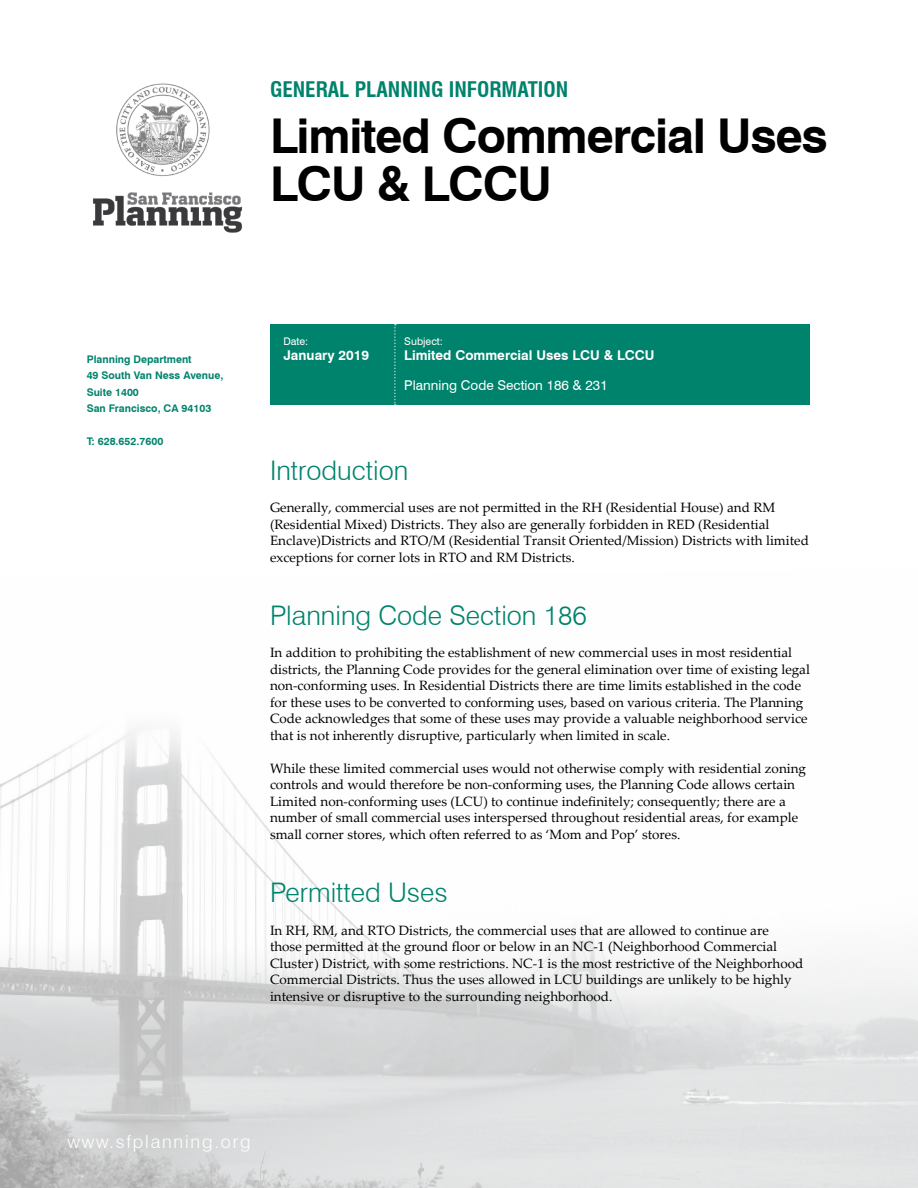
<style>
.page{position:relative;width:918px;height:1188px;background:#fff}
.page>*{position:absolute;margin:0;border:0;box-sizing:border-box;transform-origin:0 0}
.t1{font:700 48px/48px "Swiss 721 BT";letter-spacing:-.025em;color:#000}
.t2{font:300 27px "Swiss 721 BT";color:#00836c}
.t3{font:700 condensed 21px "Swiss 721 BT";color:#00836c}
.t4{font:300 18px "Swiss 721 BT";letter-spacing:.1em;color:#fff}
.t5{font:13.5px/16.5px "Palatino Linotype";color:#000}
.t6{font:700 13.5px "Swiss 721 BT";color:#fff}
.t7{font:13.5px "Swiss 721 BT";color:#fff}
.t8{font:700 10.5px/16.5px "Swiss 721 BT";color:#00836c}
.t9{font:10.5px "Swiss 721 BT";color:#fff}
</style>
<div class="page">
<img style="left:0;top:728px;width:918px;height:460px">
<div style="left:270px;top:324px;width:540px;height:81px;background:#00836c"></div>
<svg style="left:394px;top:324px;width:2px;height:81px"></svg>
<img style="left:116px;top:83px;width:94px;height:93px">
<img style="left:93px;top:192px;width:149px;height:41px">
<h3 class="t3" style="left:270px;top:77px;width:300px">GENERAL PLANNING INFORMATION</h3>
<h1 class="t1" style="left:270px;top:112px;width:559px">Limited Commercial Uses<br>LCU &amp; LCCU</h1>
<p class="t9" style="left:284px;top:335px;width:26px">Date:</p>
<p class="t8" style="left:87px;top:351px;width:106px">Planning Department</p>
<p class="t6" style="left:284px;top:347px;width:87px">January 2019</p>
<p class="t8" style="left:87px;top:367px;width:138px">49 South Van Ness Avenue,<br>Suite 1400<br>San Francisco, CA 94103</p>
<p class="t8" style="left:87px;top:433px;width:78px">T: 628.652.7600</p>
<p class="t9" style="left:404px;top:335px;width:40px">Subject:</p>
<p class="t6" style="left:404px;top:347px;width:252px">Limited Commercial Uses LCU &amp; LCCU</p>
<p class="t7" style="left:404px;top:377px;width:205px">Planning Code Section 186 &amp; 231</p>
<h2 class="t2" style="left:270px;top:454px;width:140px">Introduction</h2>
<p class="t5" style="left:270px;top:499px;width:540px">Generally, commercial uses are not permitted in the RH (Residential House) and RM (Residential Mixed) Districts. They also are generally forbidden in RED (Residential Enclave)Districts and RTO/M (Residential Transit Oriented/Mission) Districts with limited exceptions for corner lots in RTO and RM Districts.</p>
<h2 class="t2" style="left:270px;top:599px;width:318px">Planning Code Section 186</h2>
<p class="t5" style="left:270px;top:644px;width:541px">In addition to prohibiting the establishment of new commercial uses in most residential districts, the Planning Code provides for the general elimination over time of existing legal non-conforming uses. In Residential Districts there are time limits established in the code for these uses to be converted to conforming uses, based on various criteria. The Planning Code acknowledges that some of these uses may provide a valuable neighborhood service that is not inherently disruptive, particularly when limited in scale.</p>
<p class="t5" style="left:270px;top:760px;width:538px">While these limited commercial uses would not otherwise comply with residential zoning controls and would therefore be non-conforming uses, the Planning Code allows certain Limited non-conforming uses (LCU) to continue indefinitely; consequently; there are a number of small commercial uses interspersed throughout residential areas, for example small corner stores, which often referred to as ‘Mom and Pop’ stores.</p>
<h2 class="t2" style="left:270px;top:876px;width:179px">Permitted Uses</h2>
<p class="t5" style="left:270px;top:921px;width:535px">In RH, RM, and RTO Districts, the commercial uses that are allowed to continue are those permitted at the ground floor or below in an NC-1 (Neighborhood Commercial Cluster) District, with some restrictions. NC-1 is the most restrictive of the Neighborhood Commercial Districts. Thus the uses allowed in LCU buildings are unlikely to be highly intensive or disruptive to the surrounding neighborhood.</p>
<h3 class="t4" style="left:68px;top:1130px;width:185px">www.sfplanning.org</h3>
</div>
